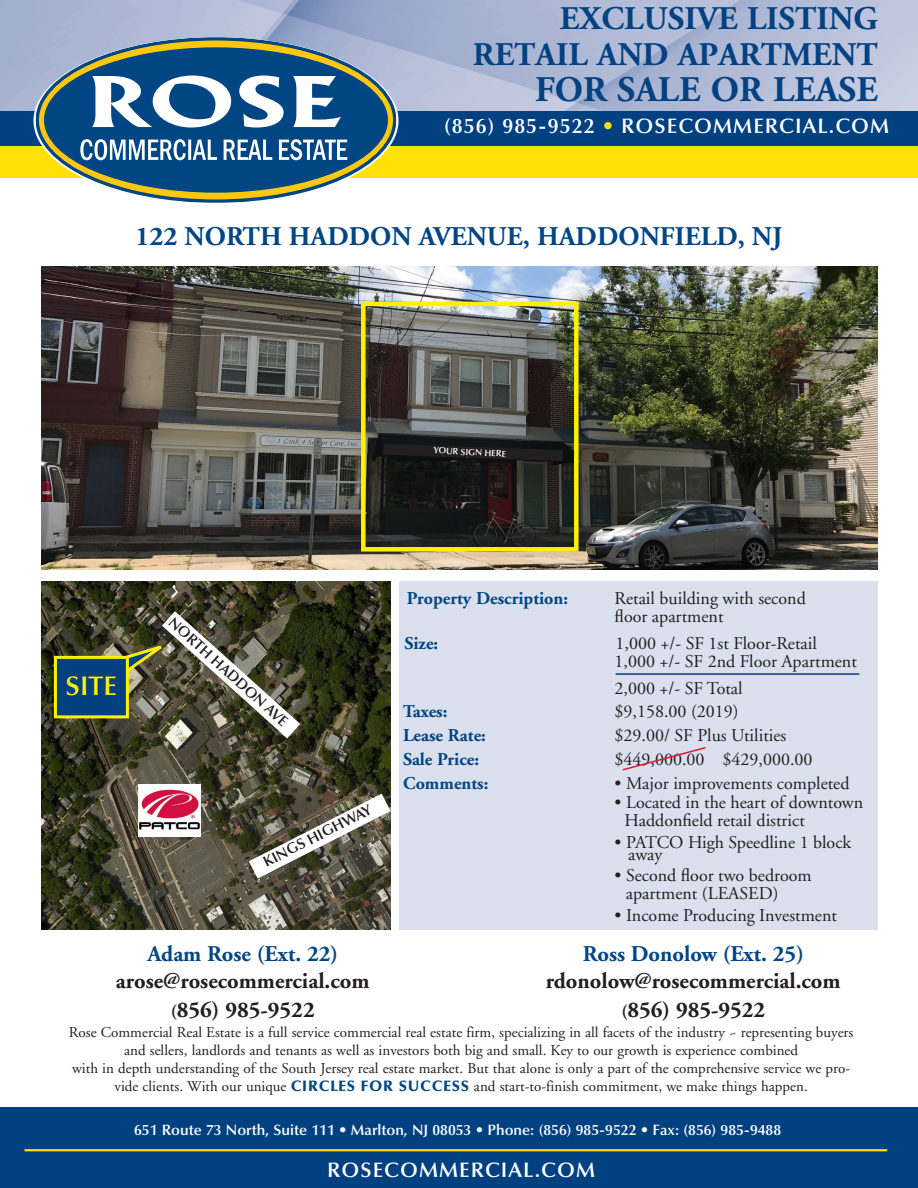
<style>
.page{position:relative;width:918px;height:1188px;background:#fff}
.page>*{position:absolute;margin:0;border:0;box-sizing:border-box;transform-origin:0 0}
.t1{font:700 36px "Adobe Garamond";color:#014181}
.t2{font:700 33px "Adobe Garamond";color:#014181}
.t3{font:700 27px "Adobe Garamond";color:#004684}
.t4{font:600 27px "Optima";color:#fff101}
.t5{font:700 22.5px "Adobe Garamond";color:#231f20}
.t6{font:700 22.5px "Adobe Garamond";color:#004684}
.t7{font:600 21px "Optima";letter-spacing:.05em;color:#fff}
.t8{font:18px "Adobe Garamond";color:#231f20}
.t9{font:700 18px "Adobe Garamond";color:#014181}
.t10{font:700 18px "Adobe Garamond";color:#004684}
.t11{font:15px/18px "Adobe Garamond";color:#231f20;text-align:center}
.t12{font:600 15px "Optima";color:#fff}
.t13{font:600 15px "Optima";color:#231f20}
.t14{font:600 9px "Optima";color:#fff}
.s1{color:#ffe10a}
.s2{font-size:18px}
.s3{font-family:"Optima";font-weight:900;color:#004684}
</style>
<div class="page">
<div style="left:0;top:140px;width:918px;height:38px;background:#ffe10a"></div>
<div style="left:0;top:108px;width:918px;height:38px;background:#014181"></div>
<div style="left:0;top:1107px;width:918px;height:81px;background:#014181"></div>
<hr style="left:25px;top:1149px;width:862px;height:2px;background:#ffe10a">
<img style="left:0;top:0;width:918px;height:110px">
<svg style="left:36px;top:37px;width:360px;height:166px"></svg>
<svg style="left:44px;top:47px;width:344px;height:146px;fill:#004684"></svg>
<svg style="left:92px;top:76px;width:249px;height:52px"></svg>
<svg style="left:80px;top:139px;width:267px;height:21px"></svg>
<img style="left:41px;top:267px;width:836px;height:302px">
<img style="left:41px;top:581px;width:349px;height:349px">
<div style="left:399px;top:581px;width:478px;height:349px;background:#dae0ed"></div>
<div style="left:361px;top:302px;width:218px;height:250px;border:4px solid #fff101"></div>
<img style="left:138px;top:784px;width:62px;height:52px">
<svg style="left:249px;top:794px;width:141px;height:85px"></svg>
<svg style="left:79px;top:611px;width:221px;height:127px"></svg>
<div style="left:54px;top:656px;width:75px;height:62px;background:#014181;border:3px solid #fff101"></div>
<hr style="left:616px;top:673px;width:243px;height:2px;background:#014181">
<svg style="left:383px;top:444px;width:180px;height:17px"></svg>
<svg style="left:622px;top:747px;width:84px;height:24px"></svg>
<p class="t2" style="left:560px;top:1px;width:319px">EXCLUSIVE LISTING</p>
<p class="t2" style="left:473px;top:37px;width:406px">RETAIL AND APARTMENT</p>
<p class="t1" style="left:535px;top:70px;width:344px">FOR SALE OR LEASE</p>
<p class="t7" style="left:444px;top:113px;width:447px">(856) 985-9522 <span class="s1">•</span> ROSECOMMERCIAL.COM</p>
<p class="t3" style="left:135px;top:222px;width:649px">122 NORTH HADDON AVENUE, HADDONFIELD, NJ</p>
<p class="t14" style="left:434px;top:445px;width:74px;rotate:3deg">YOUR SIGN HERE</p>
<p class="t4" style="left:66px;top:670px;width:53px">SITE</p>
<p class="t13" style="left:177px;top:614px;width:156px;rotate:42deg">NORTH HADDON AVE</p>
<p class="t13" style="left:260px;top:855px;width:121px;rotate:-27deg">KINGS HIGHWAY</p>
<p class="t10" style="left:407px;top:589px;width:163px">Property Description:</p>
<p class="t8" style="left:615px;top:589px;width:193px">Retail building with second</p>
<p class="t8" style="left:615px;top:607px;width:110px">floor apartment</p>
<p class="t9" style="left:405px;top:634px;width:35px">Size:</p>
<p class="t8" style="left:616px;top:634px;width:203px">1,000 +/- SF 1st Floor-Retail</p>
<p class="t8" style="left:615px;top:652px;width:244px">1,000 +/- SF 2nd Floor Apartment</p>
<p class="t8" style="left:615px;top:679px;width:130px">2,000 +/- SF Total</p>
<p class="t9" style="left:403px;top:701px;width:46px">Taxes:</p>
<p class="t8" style="left:615px;top:701px;width:126px">$9,158.00 (2019)</p>
<p class="t9" style="left:403px;top:725px;width:84px">Lease Rate:</p>
<p class="t8" style="left:615px;top:725px;width:173px">$29.00/ SF Plus Utilities</p>
<p class="t9" style="left:403px;top:749px;width:77px">Sale Price:</p>
<p class="t8" style="left:615px;top:749px;width:200px">$449,000.00 $429,000.00</p>
<p class="t10" style="left:403px;top:773px;width:87px">Comments:</p>
<p class="t8" style="left:615px;top:773px;width:236px">• Major improvements completed</p>
<p class="t8" style="left:615px;top:793px;width:250px">• Located in the heart of downtown</p>
<p class="t8" style="left:624px;top:811px;width:182px">Haddonfield retail district</p>
<p class="t8" style="left:615px;top:833px;width:238px">• PATCO High Speedline 1 block</p>
<p class="t8" style="left:628px;top:845px;width:36px">away</p>
<p class="t8" style="left:615px;top:866px;width:199px">• Second floor two bedroom</p>
<p class="t8" style="left:626px;top:884px;width:154px">apartment (LEASED)</p>
<p class="t8" style="left:615px;top:906px;width:224px">• Income Producing Investment</p>
<p class="t6" style="left:583px;top:942px;width:223px">Ross Donolow (Ext. 25)</p>
<p class="t5" style="left:546px;top:969px;width:296px">rdonolow@rosecommercial.com</p>
<p class="t5" style="left:621px;top:997px;width:145px"><span class="s2">(</span>856) 985-9522</p>
<p class="t11" style="left:69px;top:1024px;width:786px">Rose Commercial Real Estate is a full service commercial real estate firm, specializing in all facets of the industry ~ representing buyers and sellers, landlords and tenants as well as investors both big and small. Key to our growth is experience combined<br>with in depth understanding of the South Jersey real estate market. But that alone is only a part of the comprehensive service we pro&shy;vide clients. With our unique <span class="s3">CIRCLES FOR SUCCESS</span> and start-to-finish commitment, we make things happen.</p>
<p class="t6" style="left:147px;top:942px;width:192px">Adam Rose (Ext. 22)</p>
<p class="t5" style="left:116px;top:969px;width:255px">arose@rosecommercial.com</p>
<p class="t5" style="left:171px;top:997px;width:146px"><span class="s2">(</span>856) 985-9522</p>
<p class="t12" style="left:134px;top:1121px;width:649px">651 Route 73 North, Suite 111 • Marlton, NJ 08053 • Phone: (856) 985-9522 • Fax: (856) 985-9488</p>
<p class="t7" style="left:327px;top:1157px;width:269px">ROSECOMMERCIAL.COM</p>
</div>
